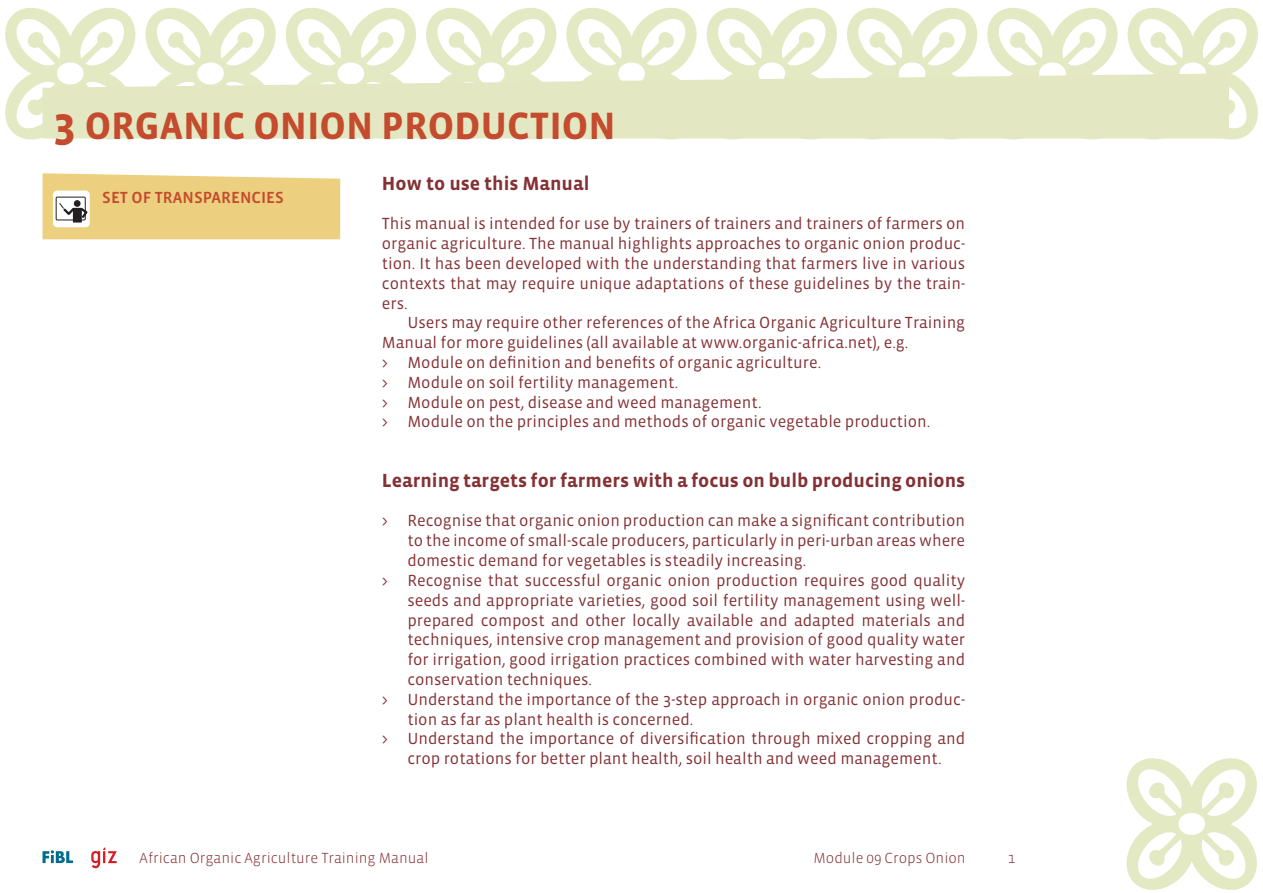
<style>
.page{position:relative;width:1263px;height:893px;background:#fff}
.page>*{position:absolute;margin:0;border:0;box-sizing:border-box;transform-origin:0 0}
.Haupttitel{font:700 39px "Vista Sans OT";color:#c44b2d}
.Untertitel{font:700 19.5px "Vista Sans OT";color:#843034}
.Untertitel_Einzug{font:700 19.5px "Vista Sans OT";color:#843034}
.Fliesstext{font:16.5px/19.8px "Vista Sans OT";color:#843034;text-align:justify}
.Fliesstext_Einzug{font:16.5px/19.8px "Vista Sans OT";color:#843034}
.t1{font:500 16.5px "Vista Sans OT";color:#c44b2d}
.t2{font:300 15px "Vista Sans OT";color:#843034}
.s1{font-size:45px}
</style>
<div class="page">
<svg style="left:1126px;top:758px;width:131px;height:132px"></svg>
<div style="left:1178px;top:813px;width:27px;height:22px;background:#fff;border-radius:50%"></div>
<svg style="left:5px;top:7px;width:1253px;height:133px"></svg>
<div style="left:57px;top:62px;width:27px;height:23px;background:#fff;border-radius:50%"></div>
<svg style="left:43px;top:850px;width:30px;height:13px"></svg>
<svg style="left:91px;top:847px;width:26px;height:21px"></svg>
<svg style="left:43px;top:73px;width:1186px;height:66px;background:#e4e9c6"></svg>
<svg style="left:43px;top:173px;width:297px;height:66px;background:#ead18a"></svg>
<div style="left:74px;top:200px;width:7px;height:7px;background:#231f20;border-radius:50%"></div>
<p class="Haupttitel" style="left:53px;top:105px;width:564px"><span class="s1">3</span> ORGANIC ONION PRODUCTION</p>
<p class="Untertitel_Einzug" style="left:382px;top:173px;width:209px">How to use this Manual</p>
<p class="Fliesstext" style="left:382px;top:214px;width:585px">This manual is intended for use by trainers of trainers and trainers of farmers on organic agriculture. The manual highlights approaches to organic onion produc&shy;tion. It has been developed with the understanding that farmers live in various contexts that may require unique adaptations of these guidelines by the train&shy;ers.</p>
<p class="Fliesstext_Einzug" style="left:382px;top:313px;width:585px;text-indent:26px">Users may require other references of the Africa Organic Agriculture Training<br>Manual for more guidelines (all available at www.organic-africa.net), e.g.</p>
<p class="Fliesstext" style="left:382px;top:353px;width:441px">&gt; Module on definition and benefits of organic agriculture.</p>
<p class="Fliesstext" style="left:382px;top:373px;width:298px">&gt; Module on soil fertility management.</p>
<p class="Fliesstext" style="left:382px;top:393px;width:381px">&gt; Module on pest, disease and weed management.</p>
<p class="Fliesstext" style="left:382px;top:412px;width:550px">&gt; Module on the principles and methods of organic vegetable production.</p>
<p class="t1" style="left:102px;top:189px;width:183px">SET OF TRANSPARENCIES</p>
<p class="Untertitel" style="left:382px;top:470px;width:585px">Learning targets for farmers with a focus on bulb producing onions</p>
<p class="Fliesstext" style="left:407px;top:511px;width:559px;text-indent:-26px">&gt; Recognise that organic onion production can make a significant contribution to the income of small-scale producers, particularly in peri-urban areas where domestic demand for vegetables is steadily increasing.</p>
<p class="Fliesstext" style="left:407px;top:571px;width:559px;text-indent:-26px">&gt; Recognise that successful organic onion production requires good quality seeds and appropriate varieties, good soil fertility management using well&shy;prepared compost and other locally available and adapted materials and techniques, intensive crop management and provision of good quality water for irrigation, good irrigation practices combined with water harvesting and conservation techniques.</p>
<p class="Fliesstext" style="left:407px;top:690px;width:559px;text-indent:-26px">&gt; Understand the importance of the 3-step approach in organic onion produc&shy;tion as far as plant health is concerned.</p>
<p class="Fliesstext" style="left:382px;top:729px;width:585px;text-align:center">&gt; Understand the importance of diversification through mixed cropping and crop rotations for better plant health, soil health and weed management.</p>
<p class="t2" style="left:140px;top:851px;width:290px">African Organic Agriculture Training Manual</p>
<p class="t2" style="left:813px;top:850px;width:154px">Module 09 Crops Onion</p>
<p class="t2" style="left:1008px;top:850px;width:9px">1</p>
</div>
